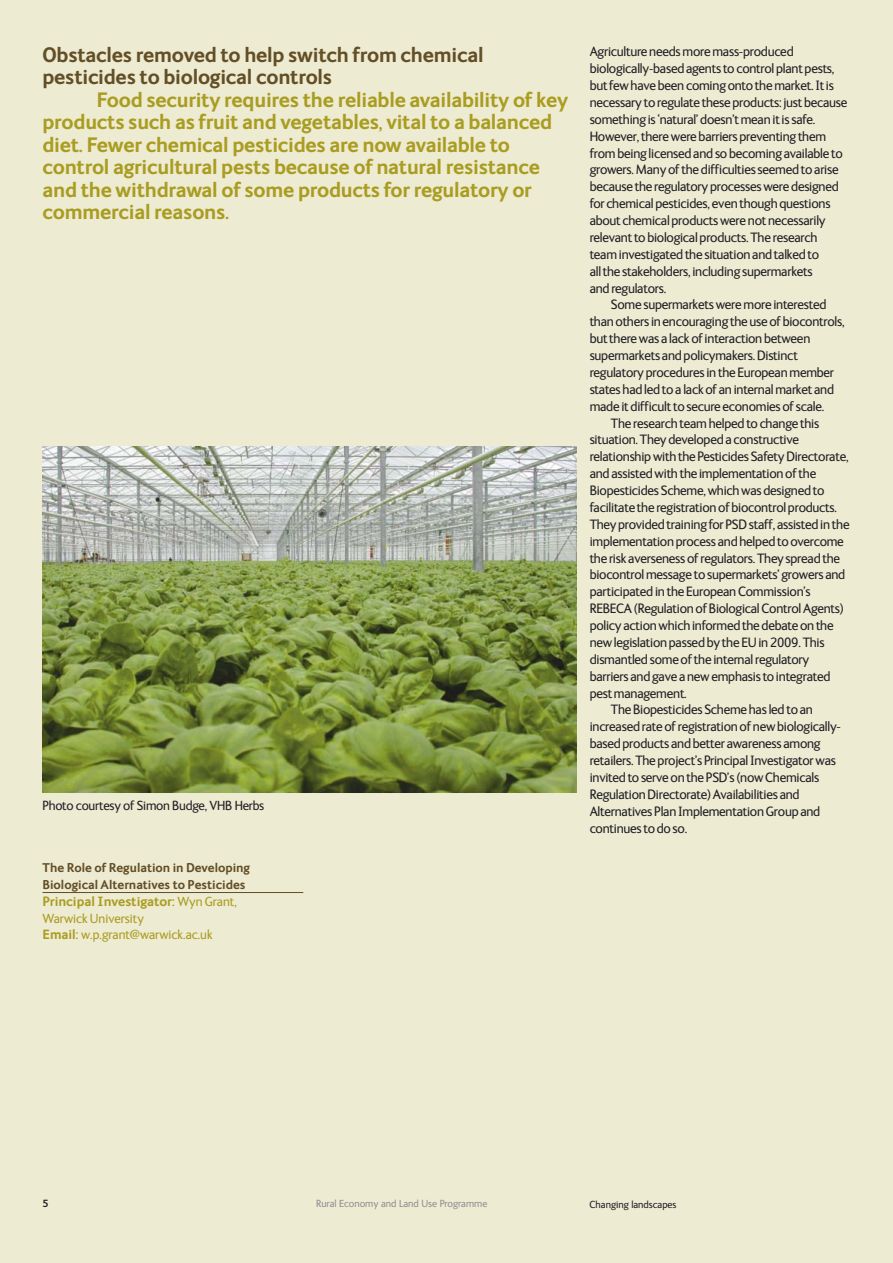
<style>
.page{position:relative;width:893px;height:1263px;background:#eeebd3}
.page>*{position:absolute;margin:0;border:0;box-sizing:border-box;transform-origin:0 0}
.t1{font:700 21px/22.5px "FS Ingrid";letter-spacing:-.01em;color:#a99d21}
.t2{font:700 21px/22.5px "FS Ingrid";letter-spacing:-.01em;color:#634f26}
.t3{font:13.8px "FS Ingrid";letter-spacing:-.015em;color:#212125}
.t4{font:13.5px/16.8px "FS Ingrid";color:#a99d21}
.t5{font:13.5px "FS Ingrid";letter-spacing:-.015em;color:#212125}
.t6{font:700 12.75px/16.8px "FS Ingrid";color:#634f26}
.t7{font:10.5px "FS Ingrid";color:#909092}
.t8{font:10.5px "FS Ingrid";color:#212125}
.t9{font:700 10.5px "FS Ingrid";color:#212125}
.s1{font-weight:700}
</style>
<div class="page">
<hr style="left:43px;top:892px;width:260px;height:1px;background:#634f26">
<img style="left:43px;top:446px;width:534px;height:346px">
<h1 class="t2" style="left:43px;top:45px;width:443px">Obstacles removed to help switch from chemical pesticides to biological controls</h1>
<p class="t1" style="left:43px;top:90px;width:527px;text-indent:54px">Food security requires the reliable availability of key products such as fruit and vegetables, vital to a balanced diet. Fewer chemical pesticides are now available to control agricultural pests because of natural resistance and the withdrawal of some products for regulatory or commercial reasons.</p>
<p class="t5" style="left:43px;top:800px;width:223px">Photo courtesy of Simon Budge, VHB Herbs</p>
<p class="t6" style="left:43px;top:860px;width:209px">The Role of Regulation in Developing<br>Biological Alternatives to Pesticides</p>
<p class="t4" style="left:43px;top:894px;width:196px"><span class="s1">Principal Investigator:</span> Wyn Grant,<br>Warwick University<br><span class="s1">Email:</span> w.p.grant@warwick.ac.uk</p>
<p class="t3" style="left:590px;top:47px;width:206px">Agriculture needs more mass-produced</p>
<p class="t3" style="left:590px;top:63px;width:246px">biologically-based agents to control plant pests,</p>
<p class="t3" style="left:590px;top:80px;width:246px">but few have been coming onto the market. It is</p>
<p class="t3" style="left:590px;top:97px;width:259px">necessary to regulate these products: just because</p>
<p class="t3" style="left:590px;top:114px;width:227px">something is ‘natural’ doesn’t mean it is safe.</p>
<p class="t3" style="left:590px;top:131px;width:238px">However, there were barriers preventing them</p>
<p class="t3" style="left:590px;top:148px;width:254px">from being licensed and so becoming available to</p>
<p class="t3" style="left:590px;top:165px;width:251px">growers. Many of the difficulties seemed to arise</p>
<p class="t3" style="left:590px;top:182px;width:251px">because the regulatory processes were designed</p>
<p class="t3" style="left:590px;top:198px;width:242px">for chemical pesticides, even though questions</p>
<p class="t3" style="left:590px;top:215px;width:237px">about chemical products were not necessarily</p>
<p class="t3" style="left:590px;top:232px;width:229px">relevant to biological products. The research</p>
<p class="t3" style="left:590px;top:249px;width:231px">team investigated the situation and talked to</p>
<p class="t3" style="left:590px;top:266px;width:224px">all the stakeholders, including supermarkets</p>
<p class="t3" style="left:590px;top:283px;width:78px">and regulators.</p>
<p class="t3" style="left:611px;top:300px;width:217px">Some supermarkets were more interested</p>
<p class="t3" style="left:590px;top:317px;width:257px">than others in encouraging the use of biocontrols,</p>
<p class="t3" style="left:590px;top:333px;width:222px">but there was a lack of interaction between</p>
<p class="t3" style="left:590px;top:350px;width:210px">supermarkets and policymakers. Distinct</p>
<p class="t3" style="left:590px;top:367px;width:246px">regulatory procedures in the European member</p>
<p class="t3" style="left:590px;top:384px;width:246px">states had led to a lack of an internal market and</p>
<p class="t3" style="left:590px;top:401px;width:236px">made it difficult to secure economies of scale.</p>
<p class="t3" style="left:611px;top:418px;width:210px">The research team helped to change this</p>
<p class="t3" style="left:590px;top:435px;width:211px">situation. They developed a constructive</p>
<p class="t3" style="left:590px;top:452px;width:260px">relationship with the Pesticides Safety Directorate,</p>
<p class="t3" style="left:590px;top:468px;width:228px">and assisted with the implementation of the</p>
<p class="t3" style="left:590px;top:485px;width:236px">Biopesticides Scheme, which was designed to</p>
<p class="t3" style="left:590px;top:502px;width:249px">facilitate the registration of biocontrol products.</p>
<p class="t3" style="left:590px;top:519px;width:261px">They provided training for PSD staff, assisted in the</p>
<p class="t3" style="left:590px;top:536px;width:256px">implementation process and helped to overcome</p>
<p class="t3" style="left:590px;top:553px;width:252px">the risk averseness of regulators. They spread the</p>
<p class="t3" style="left:590px;top:570px;width:257px">biocontrol message to supermarkets’ growers and</p>
<p class="t3" style="left:590px;top:587px;width:223px">participated in the European Commission’s</p>
<p class="t3" style="left:590px;top:603px;width:256px">REBECA (Regulation of Biological Control Agents)</p>
<p class="t3" style="left:590px;top:620px;width:245px">policy action which informed the debate on the</p>
<p class="t3" style="left:590px;top:637px;width:237px">new legislation passed by the EU in 2009. This</p>
<p class="t3" style="left:590px;top:654px;width:221px">dismantled some of the internal regulatory</p>
<p class="t3" style="left:590px;top:671px;width:242px">barriers and gave a new emphasis to integrated</p>
<p class="t3" style="left:590px;top:688px;width:99px">pest management.</p>
<p class="t3" style="left:611px;top:705px;width:203px">The Biopesticides Scheme has led to an</p>
<p class="t3" style="left:590px;top:721px;width:253px">increased rate of registration of new biologically-</p>
<p class="t3" style="left:590px;top:738px;width:232px">based products and better awareness among</p>
<p class="t3" style="left:590px;top:755px;width:248px">retailers. The project’s Principal Investigator was</p>
<p class="t3" style="left:590px;top:772px;width:231px">invited to serve on the PSD’s (now Chemicals</p>
<p class="t3" style="left:590px;top:789px;width:211px">Regulation Directorate) Availabilities and</p>
<p class="t3" style="left:590px;top:806px;width:232px">Alternatives Plan Implementation Group and</p>
<p class="t3" style="left:590px;top:823px;width:99px">continues to do so.</p>
<p class="t9" style="left:43px;top:1199px;width:7px">5</p>
<p class="t7" style="left:316px;top:1199px;width:173px">Rural Economy and Land Use Programme</p>
<p class="t8" style="left:590px;top:1200px;width:88px">Changing landscapes</p>
</div>
